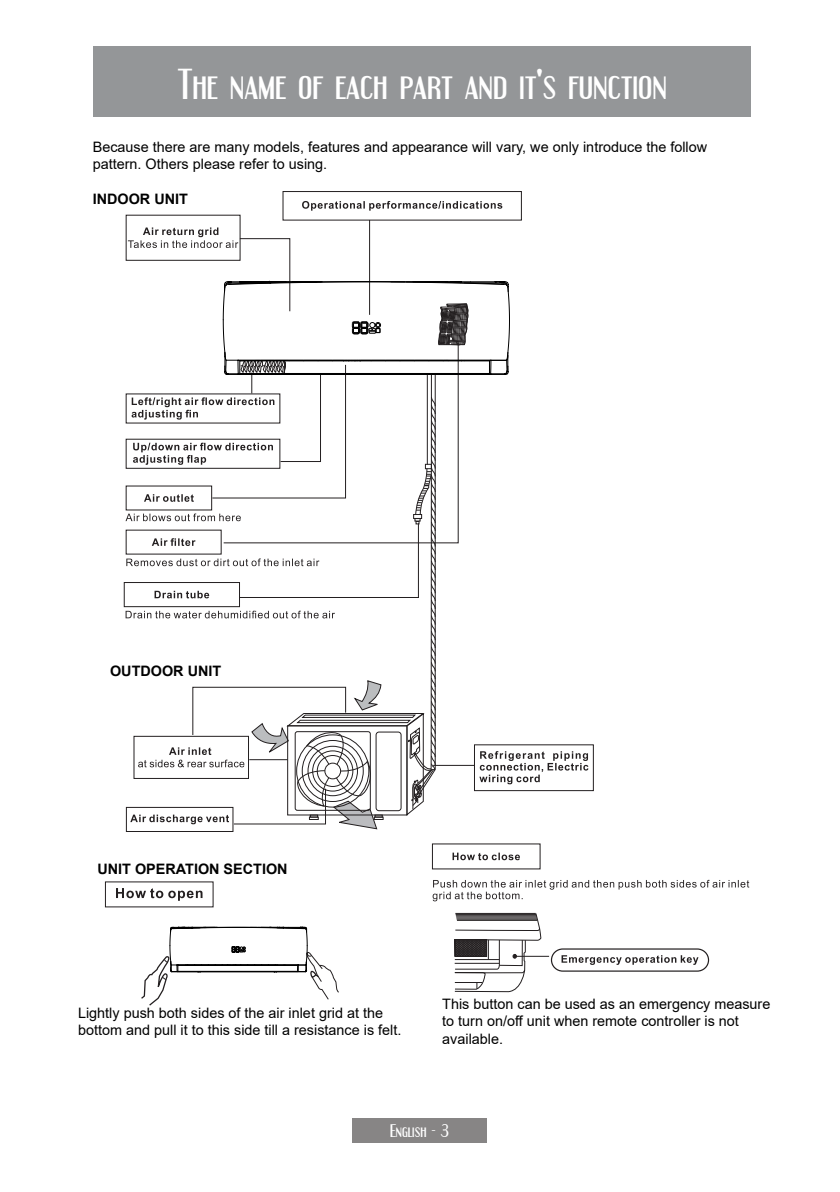
<style>
.page{position:relative;width:840px;height:1192px;background:#fff}
.page>*{position:absolute;margin:0;border:0;box-sizing:border-box;transform-origin:0 0}
.t1{font:38px "Engebrechtre";color:#fff}
.t2{font:16px "Engebrechtre";color:#fff}
.t3{font:14.4px/17.2px "Arial";color:#000}
.t4{font:700 14.4px "Arial";color:#000}
</style>
<div class="page">
<div style="left:352px;top:1118px;width:135px;height:25px;background:#878585"></div>
<div style="left:94px;top:46px;width:657px;height:70px;background:#949698"></div>
<svg style="left:454px;top:913px;width:87px;height:80px"></svg>
<hr style="left:516px;top:956px;width:33px;height:1px;background:#231f20">
<div style="left:283px;top:191px;width:239px;height:30px;border:1px solid #231f20"></div>
<hr style="left:369px;top:220px;width:1px;height:95px;background:#231f20">
<svg style="left:141px;top:927px;width:198px;height:79px"></svg>
<svg style="left:302px;top:201px;width:200px;height:10px"></svg>
<svg style="left:126px;top:227px;width:462px;height:618px"></svg>
<svg style="left:453px;top:853px;width:67px;height:7px"></svg>
<svg style="left:433px;top:880px;width:316px;height:21px"></svg>
<svg style="left:116px;top:888px;width:87px;height:13px"></svg>
<div style="left:551px;top:948px;width:158px;height:24px;border:1px solid #231f20;border-radius:11px"></div>
<svg style="left:562px;top:955px;width:136px;height:10px"></svg>
<h1 class="t1" style="left:178px;top:61px;width:491px">The name of each part and it's function</h1>
<p class="t3" style="left:93px;top:138px;width:616px">Because there are many models, features and appearance will vary, we only introduce the follow pattern. Others please refer to using.</p>
<p class="t4" style="left:93px;top:189px;width:97px">INDOOR UNIT</p>
<p class="t4" style="left:110px;top:661px;width:113px">OUTDOOR UNIT</p>
<p class="t4" style="left:97px;top:859px;width:192px">UNIT OPERATION SECTION</p>
<p class="t3" style="left:78px;top:1004px;width:325px">Lightly push both sides of the air inlet grid at the bottom and pull it to this side till a resistance is felt.</p>
<p class="t3" style="left:442px;top:995px;width:330px">This button can be used as an emergency measure to turn on/off unit when remote controller is not available.</p>
<p class="t2" style="left:390px;top:1121px;width:60px">English - 3</p>
</div>
